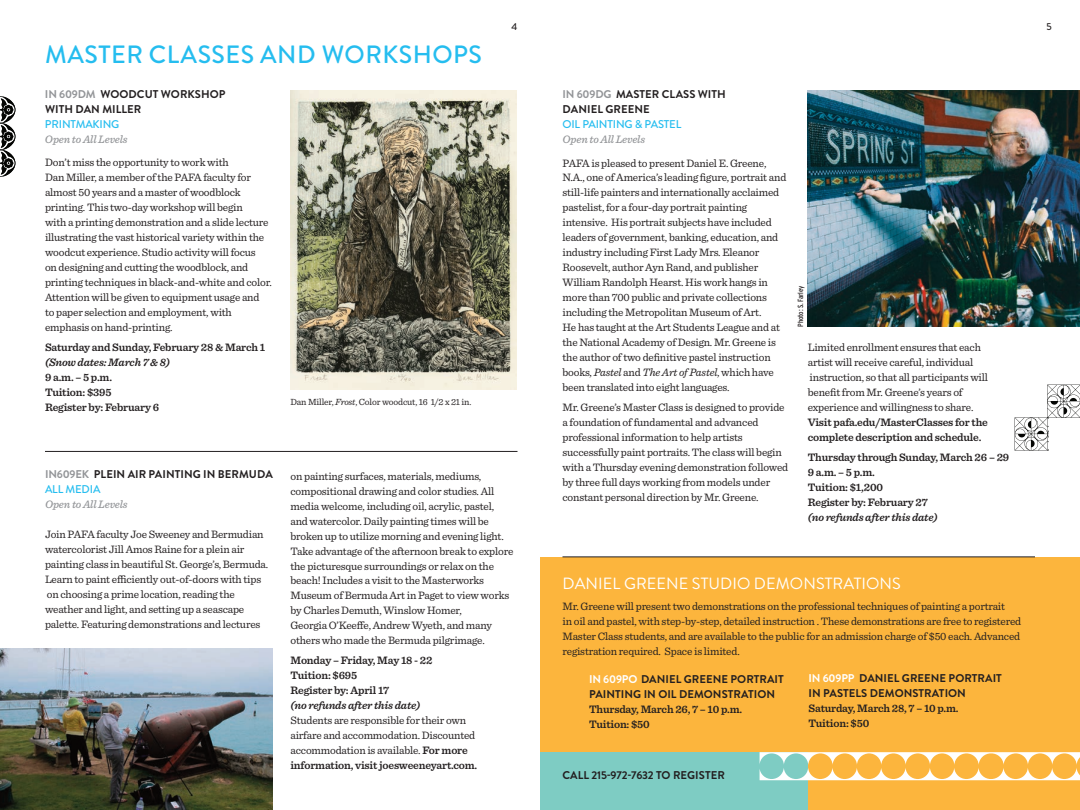
<style>
.page{position:relative;width:1080px;height:810px;background:#fff}
.page>*{position:absolute;margin:0;border:0;box-sizing:border-box;transform-origin:0 0}
.t1{font:500 25px "Brandon Grotesque";letter-spacing:.02em;color:#25bdef}
.t2{font:16.25px "Brandon Grotesque";letter-spacing:.005em;color:#fff}
.t3{font:11.25px/15px "Sentinel";letter-spacing:-.015em;color:#231f20}
.t4{font:600 11.25px/15px "Sentinel";letter-spacing:-.015em;color:#231f20}
.t5{font:700 11.25px/15px "Brandon Grotesque";letter-spacing:.005em;color:#231f20}
.t6{font:italic 600 11.25px "Sentinel";letter-spacing:-.015em;color:#231f20}
.t7{font:italic 500 11.25px "Sentinel";letter-spacing:-.015em;color:#939598}
.t8{font:500 11.25px "Brandon Grotesque";letter-spacing:-.015em;color:#25bdef}
.t9{font:500 10px "Brandon Grotesque";color:#231f20}
.t10{font:9.38px "Sentinel";letter-spacing:-.015em;color:#231f20}
.t11{font:condensed 7.5px "Interstate";letter-spacing:-.015em;color:#231f20}
.s1{color:#939598}
.s2{font-style:italic}
.s3{font-weight:500;color:#25bdef}
.s4{font-weight:600}
.s5{color:#fff}
</style>
<div class="page">
<div style="left:540px;top:557px;width:540px;height:253px;background:#fcb53d"></div>
<img style="left:807px;top:90px;width:273px;height:237px">
<img style="left:290px;top:90px;width:227px;height:299px">
<svg style="left:1015px;top:385px;width:65px;height:66px"></svg>
<svg style="left:0;top:96px;width:15px;height:81px"></svg>
<hr style="left:562px;top:557px;width:473px;height:1px;background:#231f20">
<hr style="left:45px;top:451px;width:473px;height:1px;background:#231f20">
<img style="left:0;top:649px;width:273px;height:161px">
<div style="left:540px;top:753px;width:267px;height:57px;background:#7eccc3"></div>
<svg style="left:760px;top:753px;width:320px;height:27px"></svg>
<h1 class="t1" style="left:45px;top:45px;width:438px">MASTER CLASSES AND WORKSHOPS</h1>
<p class="t5" style="left:45px;top:88px;width:182px"><span class="s1">IN 609DM</span> WOODCUT WORKSHOP<br>WITH DAN MILLER</p>
<p class="t8" style="left:45px;top:120px;width:76px">PRINTMAKING</p>
<p class="t7" style="left:45px;top:135px;width:84px">Open to All Levels</p>
<p class="t9" style="left:512px;top:22px;width:7px">4</p>
<p class="t9" style="left:1047px;top:22px;width:7px">5</p>
<p class="t5" style="left:562px;top:88px;width:165px"><span class="s1">IN 609DG</span> MASTER CLASS WITH<br>DANIEL GREENE</p>
<p class="t8" style="left:562px;top:120px;width:120px">OIL PAINTING &amp; PASTEL</p>
<p class="t7" style="left:562px;top:135px;width:84px">Open to All Levels</p>
<p class="t3" style="left:45px;top:156px;width:228px">Don’t miss the opportunity to work with<br>Dan Miller, a member of the PAFA faculty for almost 50 years and a master of woodblock printing. This two-day workshop will begin<br>with a printing demonstration and a slide lecture illustrating the vast historical variety within the woodcut experience. Studio activity will focus<br>on designing and cutting the woodblock, and printing techniques in black-and-white and color.<br>Attention will be given to equipment usage and<br>to paper selection and employment, with emphasis on hand-printing.</p>
<p class="t4" style="left:45px;top:341px;width:222px">Saturday and Sunday, February 28 &amp; March 1</p>
<p class="t6" style="left:45px;top:359px;width:126px">(Snow dates: March 7 &amp; 8)</p>
<p class="t4" style="left:45px;top:371px;width:116px">9 a.m. – 5 p.m.<br>Tuition: $395<br>Register by: February 6</p>
<p class="t10" style="left:290px;top:399px;width:182px">Dan Miller, <span class="s2">Frost</span>, Color woodcut, 16 1/2 x 21 in.</p>
<p class="t5" style="left:45px;top:469px;width:229px"><span class="s1">IN609EK</span> PLEIN AIR PAINTING IN BERMUDA<br><span class="s3">ALL MEDIA</span></p>
<p class="t7" style="left:45px;top:501px;width:84px">Open to All Levels</p>
<p class="t3" style="left:45px;top:528px;width:225px">Join PAFA faculty Joe Sweeney and Bermudian watercolorist Jill Amos Raine for a plein air painting class in beautiful St. George’s, Bermuda.<br>Learn to paint efficiently out-of-doors with tips on choosing a prime location, reading the weather and light, and setting up a seascape palette. Featuring demonstrations and lectures</p>
<p class="t3" style="left:290px;top:469px;width:224px">on painting surfaces, materials, mediums, compositional drawing and color studies. All media welcome, including oil, acrylic, pastel, and watercolor. Daily painting times will be broken up to utilize morning and evening light.<br>Take advantage of the afternoon break to explore the picturesque surroundings or relax on the beach! Includes a visit to the Masterworks Museum of Bermuda Art in Paget to view works by Charles Demuth, Winslow Homer,<br>Georgia O’Keeffe, Andrew Wyeth, and many others who made the Bermuda pilgrimage.</p>
<p class="t4" style="left:290px;top:654px;width:144px">Monday – Friday, May 18 - 22<br>Tuition: $695<br>Register by: April 17</p>
<p class="t6" style="left:290px;top:702px;width:131px">(no refunds after this date)</p>
<p class="t3" style="left:290px;top:714px;width:188px">Students are responsible for their own airfare and accommodation. Discounted accommodation is available. <span class="s4">For more information, visit joesweeneyart.com.</span></p>
<p class="t3" style="left:562px;top:156px;width:225px">PAFA is pleased to present Daniel E. Greene, N.A., one of America’s leading figure, portrait and still-life painters and internationally acclaimed pastelist, for a four-day portrait painting intensive. His portrait subjects have included leaders of government, banking, education, and industry including First Lady Mrs. Eleanor Roosevelt, author Ayn Rand, and publisher William Randolph Hearst. His work hangs in more than 700 public and private collections including the Metropolitan Museum of Art.<br>He has taught at the Art Students League and at the National Academy of Design. Mr. Greene is the author of two definitive pastel instruction books, <span class="s2">Pastel</span> and <span class="s2">The Art of Pastel</span>, which have been translated into eight languages.</p>
<p class="t3" style="left:562px;top:401px;width:227px">Mr. Greene’s Master Class is designed to provide a foundation of fundamental and advanced professional information to help artists successfully paint portraits. The class will begin with a Thursday evening demonstration followed by three full days working from models under constant personal direction by Mr. Greene.</p>
<p class="t11" style="left:796px;top:327px;width:43px;rotate:-90deg">Photo: S. Farley</p>
<p class="t3" style="left:808px;top:341px;width:182px">Limited enrollment ensures that each artist will receive careful, individual instruction, so that all participants will benefit from Mr. Greene’s years of experience and willingness to share.</p>
<p class="t4" style="left:808px;top:416px;width:182px">Visit pafa.edu/MasterClasses for the complete description and schedule.</p>
<p class="t4" style="left:808px;top:451px;width:203px">Thursday through Sunday, March 26 – 29<br>9 a.m. – 5 p.m.<br>Tuition: $1,200<br>Register by: February 27</p>
<p class="t6" style="left:808px;top:514px;width:131px">(no refunds after this date)</p>
<h2 class="t2" style="left:563px;top:577px;width:340px">DANIEL GREENE STUDIO DEMONSTRATIONS</h2>
<p class="t3" style="left:563px;top:599px;width:460px">Mr. Greene will present two demonstrations on the professional techniques of painting a portrait<br>in oil and pastel, with step-by-step, detailed instruction . These demonstrations are free to registered Master Class students, and are available to the public for an admission charge of $50 each. Advanced registration required. Space is limited.</p>
<p class="t5" style="left:589px;top:673px;width:196px"><span class="s5">IN 609PO</span> DANIEL GREENE PORTRAIT<br>PAINTING IN OIL DEMONSTRATION</p>
<p class="t4" style="left:589px;top:702px;width:155px">Thursday, March 26, 7 – 10 p.m.<br>Tuition: $50</p>
<p class="t5" style="left:809px;top:672px;width:195px"><span class="s5">IN 609PP</span> DANIEL GREENE PORTRAIT<br>IN PASTELS DEMONSTRATION</p>
<p class="t4" style="left:809px;top:701px;width:152px">Saturday, March 28, 7 – 10 p.m.<br>Tuition: $50</p>
<p class="t5" style="left:563px;top:770px;width:164px">CALL 215-972-7632 TO REGISTER</p>
</div>
